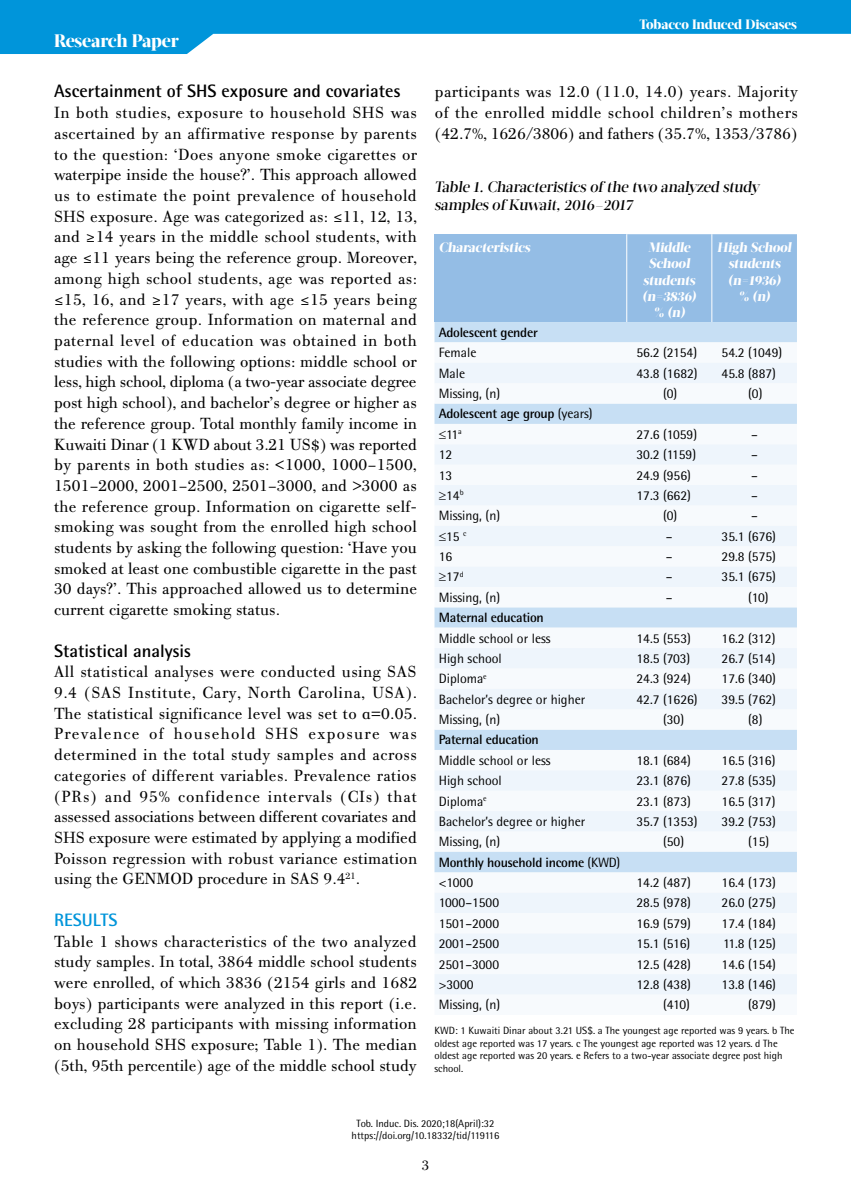
<style>
.page{position:relative;width:851px;height:1191px;background:#fff}
.page>*{position:absolute;margin:0;border:0;box-sizing:border-box;transform-origin:0 0}
.t1{font:700 18px "Rotis Semi Sans Hel";color:#000}
.t2{font:800 18px "Acta Display W04";letter-spacing:-.01em;color:#fff}
.t3{font:700 18px "Rotis Semi Sans Hel";color:#0095da}
.t4{font:17.25px/20.7px "PF Bodoni Text";color:#000;text-align:justify}
.t5{font:500 15px/18px "Acta Display W04";color:#000}
.t6{font:15px "PF Bodoni Text";color:#000}
.t7{font:13.5px "Rotis Semi Sans Hel";color:#000}
.t8{font:700 13.5px/20.4px "Rotis Semi Sans Hel";letter-spacing:-.02em;color:#000}
.t9{font:800 13.5px/16.2px "Acta Display W04";letter-spacing:-.01em;color:#fff;text-align:center}
.t10{font:10.5px/12.6px "Rotis Semi Sans Hel";color:#000;text-align:center}
.s1{font-family:"Georgia";font-size:15px}
.s2{font-weight:400}
</style>
<div class="page">
<svg style="left:0;top:0;width:850px;height:54px;fill:#0095da"></svg>
<div style="left:434px;top:234px;width:192px;height:88px;background:#94bde5"></div>
<div style="left:627px;top:234px;width:169px;height:88px;background:#94bde5"></div>
<div style="left:434px;top:322px;width:362px;height:20px;background:#c7dff4"></div>
<svg style="left:434px;top:363px;width:362px;height:631px;fill:#f2f7fc"></svg>
<div style="left:434px;top:852px;width:362px;height:20px;background:#c7dff4"></div>
<hr style="left:711px;top:234px;width:1px;height:88px;background:#fff">
<p class="t2" style="left:54px;top:30px;width:126px">Research Paper</p>
<p class="t1" style="left:54px;top:80px;width:348px">Ascertainment of SHS exposure and covariates</p>
<p class="t4" style="left:54px;top:103px;width:364px">In both studies, exposure to household SHS was ascertained by an affirmative response by parents to the question: ‘Does anyone smoke cigarettes or waterpipe inside the house?’. This approach allowed us to estimate the point prevalence of household SHS exposure. Age was categorized as: <span class="s1">≤</span>11, 12, 13, and <span class="s1">≥</span>14 years in the middle school students, with age <span class="s1">≤</span>11 years being the reference group. Moreover, among high school students, age was reported as: <span class="s1">≤</span>15, 16, and <span class="s1">≥</span>17 years, with age <span class="s1">≤</span>15 years being the reference group. Information on maternal and paternal level of education was obtained in both studies with the following options: middle school or less, high school, diploma (a two-year associate degree post high school), and bachelor’s degree or higher as the reference group. Total monthly family income in Kuwaiti Dinar (1 KWD about 3.21 US<span class="s1">$</span>) was reported by parents in both studies as: &lt;1000, 1000–1500, 1501–2000, 2001–2500, 2501–3000, and &gt;3000 as the reference group. Information on cigarette self&shy;smoking was sought from the enrolled high school students by asking the following question: ‘Have you smoked at least one combustible cigarette in the past 30 days?’. This approached allowed us to determine current cigarette smoking status.</p>
<p class="t1" style="left:54px;top:639px;width:138px">Statistical analysis</p>
<p class="t4" style="left:54px;top:661px;width:364px">All statistical analyses were conducted using SAS 9.4 (SAS Institute, Cary, North Carolina, USA).<br>The statistical significance level was set to α=0.05.<br>Prevalence of household SHS exposure was determined in the total study samples and across categories of different variables. Prevalence ratios (PRs) and 95% confidence intervals (CIs) that assessed associations between different covariates and SHS exposure were estimated by applying a modified Poisson regression with robust variance estimation using the GENMOD procedure in SAS 9.4<sup>21</sup>.</p>
<p class="t3" style="left:54px;top:908px;width:65px">RESULTS</p>
<p class="t4" style="left:54px;top:931px;width:364px">Table 1 shows characteristics of the two analyzed study samples. In total, 3864 middle school students were enrolled, of which 3836 (2154 girls and 1682 boys) participants were analyzed in this report (i.e. excluding 28 participants with missing information on household SHS exposure; Table 1). The median (5th, 95th percentile) age of the middle school study</p>
<p class="t9" style="left:639px;top:17px;width:159px">Tobacco Induced Diseases</p>
<p class="t4" style="left:435px;top:82px;width:364px">participants was 12.0 (11.0, 14.0) years. Majority of the enrolled middle school children’s mothers (42.7%, 1626/3806) and fathers (35.7%, 1353/3786)</p>
<p class="t5" style="left:434px;top:178px;width:329px">Table 1. Characteristics of the two analyzed study samples of Kuwait, 2016–2017</p>
<p class="t9" style="left:438px;top:239px;width:95px">Characteristics</p>
<p class="t9" style="left:642px;top:239px;width:58px">Middle<br>School students (n=3836) % (n)</p>
<p class="t9" style="left:717px;top:239px;width:78px">High School students (n=1936)<br>% (n)</p>
<p class="t8" style="left:438px;top:322px;width:100px">Adolescent gender</p>
<p class="t7" style="left:438px;top:345px;width:39px">Female</p>
<p class="t7" style="left:636px;top:345px;width:62px">56.2 (2154)</p>
<p class="t7" style="left:721px;top:345px;width:62px">54.2 (1049)</p>
<p class="t7" style="left:438px;top:365px;width:28px">Male</p>
<p class="t7" style="left:636px;top:365px;width:63px">43.8 (1682)</p>
<p class="t7" style="left:721px;top:365px;width:56px">45.8 (887)</p>
<p class="t7" style="left:438px;top:385px;width:63px">Missing, (n)</p>
<p class="t7" style="left:663px;top:385px;width:16px">(0)</p>
<p class="t7" style="left:748px;top:385px;width:16px">(0)</p>
<p class="t8" style="left:438px;top:403px;width:155px">Adolescent age group <span class="s2">(years) </span>≤<span class="s2">11</span><sup>a</sup></p>
<p class="t7" style="left:636px;top:426px;width:62px">27.6 (1059)</p>
<p class="t7" style="left:750px;top:426px;width:8px">–</p>
<p class="t7" style="left:438px;top:446px;width:15px">12</p>
<p class="t7" style="left:636px;top:446px;width:61px">30.2 (1159)</p>
<p class="t7" style="left:750px;top:446px;width:8px">–</p>
<p class="t7" style="left:438px;top:467px;width:15px">13</p>
<p class="t7" style="left:636px;top:467px;width:56px">24.9 (956)</p>
<p class="t7" style="left:750px;top:467px;width:8px">–</p>
<p class="t7" style="left:438px;top:487px;width:26px">≥14<sup>b</sup></p>
<p class="t7" style="left:636px;top:487px;width:56px">17.3 (662)</p>
<p class="t7" style="left:750px;top:487px;width:8px">–</p>
<p class="t7" style="left:438px;top:508px;width:63px">Missing, (n)</p>
<p class="t7" style="left:663px;top:508px;width:16px">(0)</p>
<p class="t7" style="left:750px;top:508px;width:8px">–</p>
<p class="t7" style="left:438px;top:528px;width:29px">≤15 <sup>c</sup></p>
<p class="t7" style="left:665px;top:528px;width:8px">–</p>
<p class="t7" style="left:721px;top:528px;width:56px">35.1 (676)</p>
<p class="t7" style="left:438px;top:548px;width:15px">16</p>
<p class="t7" style="left:665px;top:548px;width:8px">–</p>
<p class="t7" style="left:721px;top:548px;width:56px">29.8 (575)</p>
<p class="t7" style="left:438px;top:569px;width:26px">≥17<sup>d</sup></p>
<p class="t7" style="left:665px;top:569px;width:8px">–</p>
<p class="t7" style="left:721px;top:569px;width:56px">35.1 (675)</p>
<p class="t7" style="left:438px;top:589px;width:63px">Missing, (n)</p>
<p class="t7" style="left:665px;top:589px;width:8px">–</p>
<p class="t7" style="left:748px;top:589px;width:22px">(10)</p>
<p class="t8" style="left:438px;top:607px;width:107px">Maternal education</p>
<p class="t7" style="left:438px;top:630px;width:113px">Middle school or less</p>
<p class="t7" style="left:636px;top:630px;width:56px">14.5 (553)</p>
<p class="t7" style="left:721px;top:630px;width:55px">16.2 (312)</p>
<p class="t7" style="left:438px;top:650px;width:65px">High school</p>
<p class="t7" style="left:636px;top:650px;width:55px">18.5 (703)</p>
<p class="t7" style="left:721px;top:650px;width:55px">26.7 (514)</p>
<p class="t7" style="left:438px;top:671px;width:50px">Diploma<sup>e</sup></p>
<p class="t7" style="left:636px;top:671px;width:56px">24.3 (924)</p>
<p class="t7" style="left:721px;top:671px;width:56px">17.6 (340)</p>
<p class="t7" style="left:438px;top:691px;width:148px">Bachelor’s degree or higher</p>
<p class="t7" style="left:636px;top:691px;width:63px">42.7 (1626)</p>
<p class="t7" style="left:721px;top:691px;width:56px">39.5 (762)</p>
<p class="t7" style="left:438px;top:711px;width:63px">Missing, (n)</p>
<p class="t7" style="left:663px;top:711px;width:23px">(30)</p>
<p class="t7" style="left:748px;top:711px;width:16px">(8)</p>
<p class="t8" style="left:438px;top:729px;width:102px">Paternal education</p>
<p class="t7" style="left:438px;top:752px;width:113px">Middle school or less</p>
<p class="t7" style="left:636px;top:752px;width:56px">18.1 (684)</p>
<p class="t7" style="left:721px;top:752px;width:55px">16.5 (316)</p>
<p class="t7" style="left:438px;top:772px;width:65px">High school</p>
<p class="t7" style="left:636px;top:772px;width:56px">23.1 (876)</p>
<p class="t7" style="left:721px;top:772px;width:56px">27.8 (535)</p>
<p class="t7" style="left:438px;top:793px;width:50px">Diploma<sup>e</sup></p>
<p class="t7" style="left:636px;top:793px;width:56px">23.1 (873)</p>
<p class="t7" style="left:721px;top:793px;width:55px">16.5 (317)</p>
<p class="t7" style="left:438px;top:813px;width:148px">Bachelor’s degree or higher</p>
<p class="t7" style="left:636px;top:813px;width:63px">35.7 (1353)</p>
<p class="t7" style="left:721px;top:813px;width:56px">39.2 (753)</p>
<p class="t7" style="left:438px;top:833px;width:63px">Missing, (n)</p>
<p class="t7" style="left:663px;top:833px;width:23px">(50)</p>
<p class="t7" style="left:748px;top:833px;width:23px">(15)</p>
<p class="t8" style="left:438px;top:851px;width:183px">Monthly household income <span class="s2">(KWD) &lt;1000</span></p>
<p class="t7" style="left:636px;top:874px;width:56px">14.2 (487)</p>
<p class="t7" style="left:721px;top:874px;width:56px">16.4 (173)</p>
<p class="t7" style="left:438px;top:895px;width:62px">1000–1500</p>
<p class="t7" style="left:636px;top:895px;width:56px">28.5 (978)</p>
<p class="t7" style="left:721px;top:895px;width:56px">26.0 (275)</p>
<p class="t7" style="left:438px;top:915px;width:62px">1501–2000</p>
<p class="t7" style="left:636px;top:915px;width:56px">16.9 (579)</p>
<p class="t7" style="left:721px;top:915px;width:56px">17.4 (184)</p>
<p class="t7" style="left:438px;top:935px;width:62px">2001–2500</p>
<p class="t7" style="left:636px;top:935px;width:55px">15.1 (516)</p>
<p class="t7" style="left:723px;top:935px;width:54px">11.8 (125)</p>
<p class="t7" style="left:438px;top:956px;width:62px">2501–3000</p>
<p class="t7" style="left:636px;top:956px;width:56px">12.5 (428)</p>
<p class="t7" style="left:721px;top:956px;width:56px">14.6 (154)</p>
<p class="t7" style="left:438px;top:976px;width:36px">&gt;3000</p>
<p class="t7" style="left:636px;top:976px;width:56px">12.8 (438)</p>
<p class="t7" style="left:721px;top:976px;width:56px">13.8 (146)</p>
<p class="t7" style="left:438px;top:996px;width:63px">Missing, (n)</p>
<p class="t7" style="left:663px;top:996px;width:28px">(410)</p>
<p class="t7" style="left:748px;top:996px;width:29px">(879)</p>
<p class="t10" style="left:434px;top:1024px;width:361px;text-align:left">KWD: 1 Kuwaiti Dinar about 3.21 US$. a The youngest age reported was 9 years. b The oldest age reported was 17 years. c The youngest age reported was 12 years. d The oldest age reported was 20 years. e Refers to a two-year associate degree post high school.</p>
<p class="t10" style="left:351px;top:1116px;width:149px">Tob. Induc. Dis. 2020;18(April):32 https://doi.org/10.18332/tid/119116</p>
<p class="t6" style="left:421px;top:1156px;width:9px">3</p>
</div>
